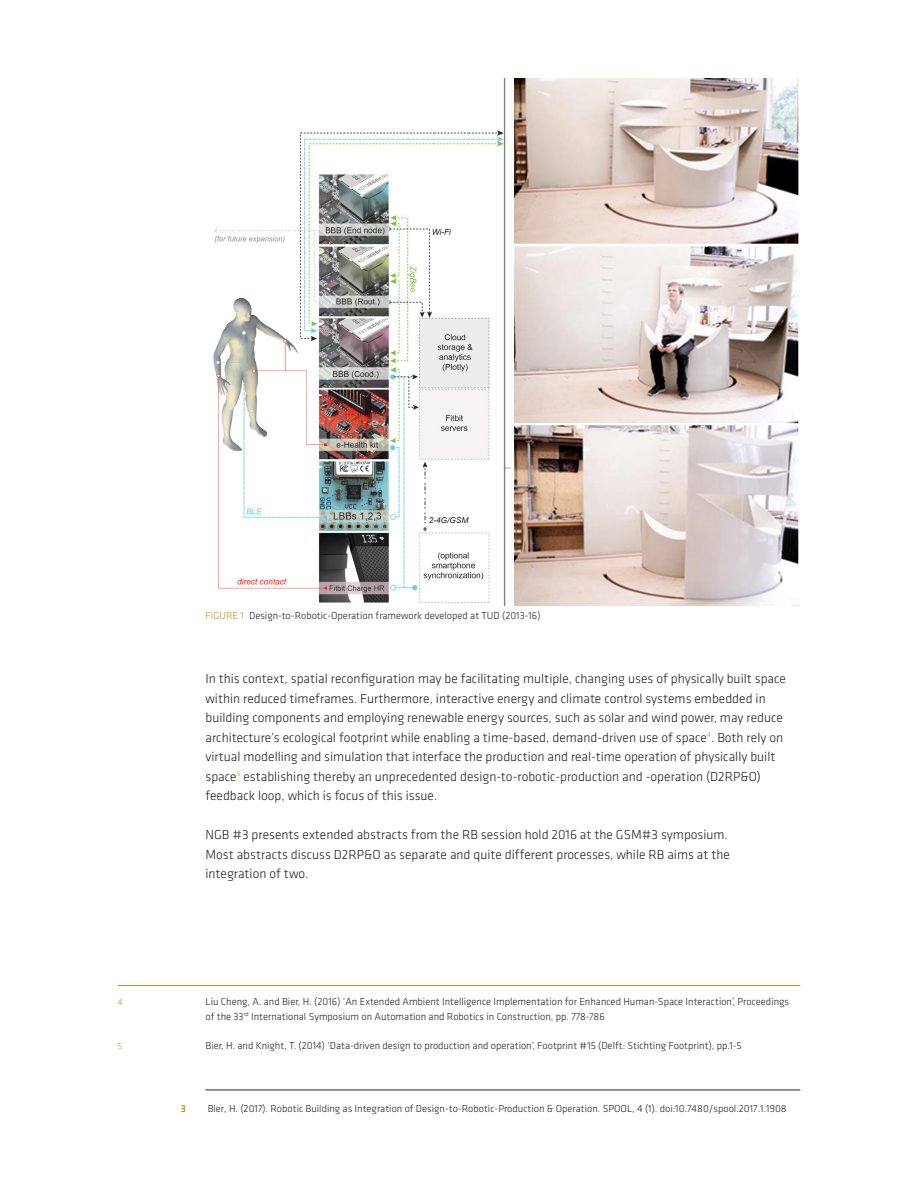
<style>
.page{position:relative;width:918px;height:1188px;background:#fff}
.page>*{position:absolute;margin:0;border:0;box-sizing:border-box;transform-origin:0 0}
.t1{font:300 13.5px/19.5px "Klavika";color:#231f20}
.t2{font:300 10.5px/14.7px "Klavika";color:#231f20}
.t3{font:300 10.5px "Klavika";color:#ad9b20}
.t4{font:500 10.5px "Klavika";color:#ad9b20}
.t5{font:300 9px "Klavika";color:#ad9b20}
.s1{color:#ad9b20}
</style>
<div class="page">
<hr style="left:206px;top:1090px;width:594px;height:1px;background:#231f20">
<img style="left:213px;top:79px;width:586px;height:526px">
<hr style="left:118px;top:985px;width:682px;height:1px;background:#ad9b20">
<p class="t3" style="left:206px;top:610px;width:12px">Figur</p>
<p class="t2" style="left:233px;top:608px;width:309px"><span class="s1">e 1</span> Design-to-Robotic-Operation framework developed at TUD (2013-16)</p>
<p class="t1" style="left:205px;top:669px;width:582px">In this context, spatial reconfiguration may be facilitating multiple, changing uses of physically built space within reduced timeframes. Furthermore, interactive energy and climate control systems embedded in building components and employing renewable energy sources, such as solar and wind power, may reduce architecture’s ecological footprint while enabling a time-based, demand-driven use of space<sup>4</sup>. Both rely on virtual modelling and simulation that interface the production and real-time operation of physically built space<sup>5</sup> establishing thereby an unprecedented design-to-robotic-production and -operation (D2RP&amp;O) feedback loop, which is focus of this issue.</p>
<p class="t1" style="left:205px;top:825px;width:526px">NGB #3 presents extended abstracts from the RB session hold 2016 at the GSM#3 symposium.<br>Most abstracts discuss D2RP&amp;O as separate and quite different processes, while RB aims at the integration of two.</p>
<p class="t5" style="left:118px;top:997px;width:6px">4</p>
<p class="t2" style="left:206px;top:994px;width:585px">Liu Cheng, A. and Bier, H. (2016) ‘An Extended Ambient Intelligence Implementation for Enhanced Human-Space Interaction’, Proceedings of the 33<sup>rd</sup> International Symposium on Automation and Robotics in Construction, pp. 778-786</p>
<p class="t5" style="left:118px;top:1041px;width:6px">5</p>
<p class="t2" style="left:206px;top:1038px;width:538px">Bier, H. and Knight, T. (2014) ‘Data-driven design to production and operation’, Footprint #15 (Delft: Stichting Footprint), pp.1-5</p>
<p class="t4" style="left:181px;top:1103px;width:7px">3</p>
<p class="t2" style="left:208px;top:1102px;width:581px">Bier, H. (2017). Robotic Building as Integration of Design-to-Robotic-Production &amp; Operation. SPOOL, 4 (1). doi:10.7480/spool.2017.1.1908</p>
</div>
